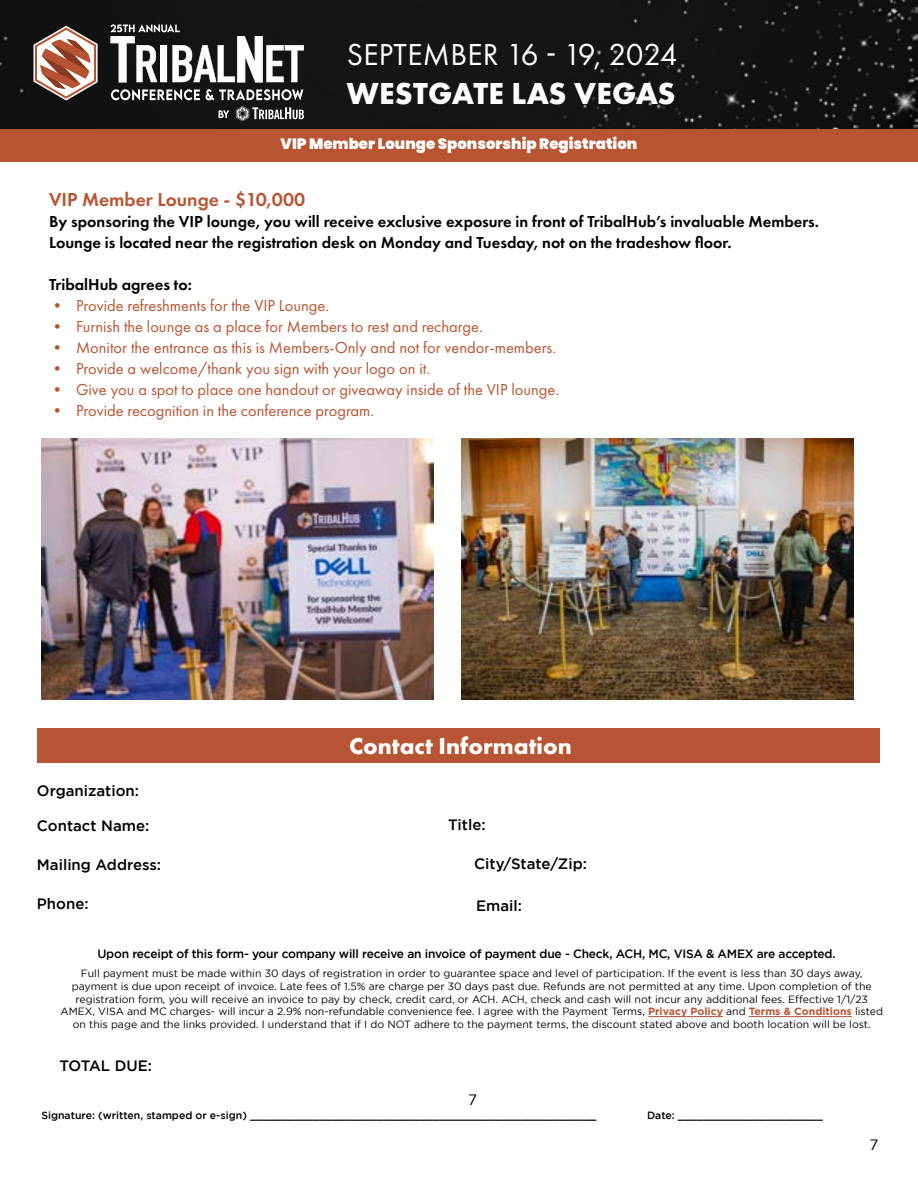
<style>
.page{position:relative;width:918px;height:1188px;background:#fff}
.page>*{position:absolute;margin:0;border:0;box-sizing:border-box;transform-origin:0 0}
.t1{font:31.5px "Futura PT";letter-spacing:.01em;color:#fff}
.t2{font:700 31.5px "Futura PT";letter-spacing:.01em;color:#fff}
.t3{font:700 24px "Futura PT";color:#fff}
.t4{font:600 19.5px "Futura PT";color:#b75533}
.t5{font:16.5px "Futura PT";color:#b75533}
.t6{font:600 16.5px/21px "Futura PT";color:#000}
.t7{font:500 15px "Gotham";color:#000}
.t8{font:900 15px "Poppins";color:#fff}
.t9{font:500 15px "Gotham";letter-spacing:-.02em;color:#000}
.t10{font:15px "Gotham";color:#000}
.t11{font:500 12px "Gotham";letter-spacing:-.02em;color:#000}
.t12{font:10.5px/12.6px "Gotham";color:#000;text-align:center}
.t13{font:500 10.5px "Gotham";color:#000}
.s1{font-weight:700;color:#b75433}
</style>
<div class="page">
<div style="left:0;top:0;width:918px;height:129px;background:#141414"></div>
<svg style="left:236px;top:106px;width:68px;height:15px"></svg>
<svg style="left:33px;top:26px;width:65px;height:75px"></svg>
<svg style="left:111px;top:89px;width:192px;height:11px"></svg>
<svg style="left:110px;top:24px;width:194px;height:59px"></svg>
<svg style="left:219px;top:110px;width:10px;height:8px"></svg>
<div style="left:0;top:129px;width:918px;height:33px;background:#b75533"></div>
<div style="left:37px;top:729px;width:843px;height:34px;background:#b75433"></div>
<hr style="left:648px;top:1016px;width:75px;height:1px;background:#b75433">
<hr style="left:749px;top:1016px;width:103px;height:1px;background:#b75433">
<img style="left:41px;top:438px;width:392px;height:262px">
<img style="left:462px;top:438px;width:392px;height:262px">
<h1 class="t1" style="left:347px;top:36px;width:333px">SEPTEMBER 16 - 19, 2024</h1>
<h1 class="t2" style="left:347px;top:73px;width:330px">WESTGATE LAS VEGAS</h1>
<h3 class="t8" style="left:281px;top:135px;width:358px">VIP Member Lounge Sponsorship Registration</h3>
<h3 class="t4" style="left:49px;top:187px;width:258px">VIP Member Lounge - $10,000</h3>
<h3 class="t6" style="left:49px;top:210px;width:772px">By sponsoring the VIP lounge, you will receive exclusive exposure in front of TribalHub’s invaluable Members.<br>Lounge is located near the registration desk on Monday and Tuesday, not on the tradeshow floor.</h3>
<h3 class="t6" style="left:49px;top:273px;width:144px">TribalHub agrees to:</h3>
<h3 class="t5" style="left:49px;top:295px;width:282px">• Provide refreshments for the VIP Lounge.</h3>
<h3 class="t5" style="left:49px;top:316px;width:435px">• Furnish the lounge as a place for Members to rest and recharge.</h3>
<h3 class="t5" style="left:49px;top:337px;width:509px">• Monitor the entrance as this is Members-Only and not for vendor-members.</h3>
<h3 class="t5" style="left:49px;top:358px;width:383px">• Provide a welcome/thank you sign with your logo on it.</h3>
<h3 class="t5" style="left:49px;top:379px;width:512px">• Give you a spot to place one handout or giveaway inside of the VIP lounge.</h3>
<h3 class="t5" style="left:49px;top:400px;width:327px">• Provide recognition in the conference program.</h3>
<h3 class="t7" style="left:37px;top:782px;width:104px">Organization:</h3>
<h3 class="t7" style="left:37px;top:817px;width:114px">Contact Name:</h3>
<h3 class="t7" style="left:37px;top:856px;width:126px">Mailing Address:</h3>
<h3 class="t7" style="left:37px;top:896px;width:53px">Phone:</h3>
<h2 class="t3" style="left:349px;top:731px;width:224px">Contact Information</h2>
<h3 class="t7" style="left:448px;top:816px;width:39px">Title:</h3>
<h3 class="t7" style="left:474px;top:855px;width:114px">City/State/Zip:</h3>
<h3 class="t7" style="left:476px;top:897px;width:47px">Email:</h3>
<p class="t11" style="left:97px;top:947px;width:740px">Upon receipt of this form- your company will receive an invoice of payment due - Check, ACH, MC, VISA &amp; AMEX are accepted.</p>
<p class="t12" style="left:61px;top:967px;width:824px">Full payment must be made within 30 days of registration in order to guarantee space and level of participation. If the event is less than 30 days away, payment is due upon receipt of invoice. Late fees of 1.5% are charge per 30 days past due. Refunds are not permitted at any time. Upon completion of the registration form, you will receive an invoice to pay by check, credit card, or ACH. ACH, check and cash will not incur any additional fees. Effective 1/1/23<br>AMEX, VISA and MC charges- will incur a 2.9% non-refundable convenience fee. I agree with the Payment Terms, <span class="s1">Privacy Policy</span> and <span class="s1">Terms &amp; Conditions</span> listed on this page and the links provided. I understand that if I do NOT adhere to the payment terms, the discount stated above and booth location will be lost.</p>
<h3 class="t9" style="left:59px;top:1057px;width:94px">TOTAL DUE:</h3>
<h3 class="t10" style="left:468px;top:1091px;width:10px">7</h3>
<p class="t13" style="left:41px;top:1109px;width:557px">Signature: (written, stamped or e-sign) _______________________________________________________</p>
<p class="t13" style="left:647px;top:1109px;width:177px">Date: _______________________</p>
<h3 class="t10" style="left:869px;top:1137px;width:10px">7</h3>
</div>
